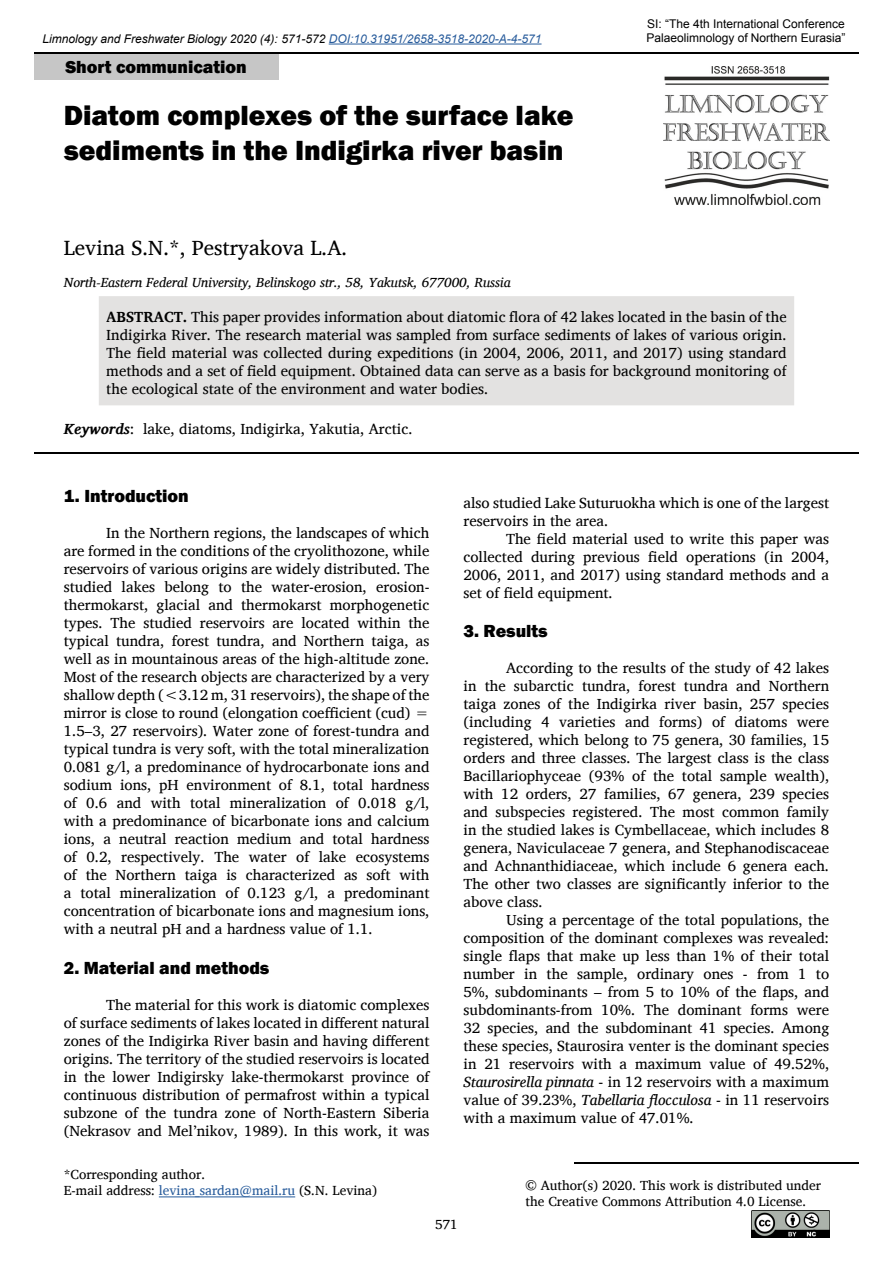
<style>
.page{position:relative;width:893px;height:1263px;background:#fff}
.page>*{position:absolute;margin:0;border:0;box-sizing:border-box;transform-origin:0 0}
.header_article{font:800 28.5px/34.2px "Franklin Gothic";color:#000}
.Autors{font:21px "Charis SIL";color:#000}
.t1{font:800 18px "Franklin Gothic";color:#000}
.t2{font:15px/18px "Charis SIL";color:#000;text-align:justify}
.small_regular{font:13.5px "Charis SIL";color:#000}
.Instituts{font:italic 13.5px "Charis SIL";color:#000}
.t3{font:italic 12px "Arial";color:#000}
.t4{font:12px/14.4px "Arial";color:#000}
.s1{color:#275b9b}
.s2{font-weight:700}
.s3{font-weight:700;font-style:italic}
.s4{font-style:italic}
</style>
<div class="page">
<hr style="left:34px;top:52px;width:825px;height:2px;background:#000">
<hr style="left:329px;top:44px;width:213px;height:1px;background:#275b9b">
<img style="left:663px;top:67px;width:166px;height:138px">
<div style="left:34px;top:54px;width:244px;height:26px;background:#c6c6c6"></div>
<img style="left:751px;top:1210px;width:78px;height:27px">
<hr style="left:574px;top:1162px;width:285px;height:1px;background:#000">
<hr style="left:159px;top:1196px;width:136px;height:1px;background:#275b9b">
<div style="left:99px;top:296px;width:695px;height:110px;background:#e3e2e1"></div>
<hr style="left:34px;top:452px;width:825px;height:1px;background:#000">
<p class="t3" style="left:43px;top:31px;width:500px">Limnology and Freshwater Biology 2020 (4): 571-572 <span class="s1">DOI:10.31951/2658-3518-2020-A-4-571</span></p>
<p class="t1" style="left:65px;top:55px;width:183px">Short communication</p>
<p class="header_article" style="left:64px;top:99px;width:511px">Diatom complexes of the surface lake sediments in the Indigirka river basin</p>
<p class="Autors" style="left:64px;top:236px;width:285px">Levina S.N.*, Pestryakova L.A.</p>
<p class="Instituts" style="left:64px;top:275px;width:449px">North-Eastern Federal University, Belinskogo str., 58, Yakutsk, 677000, Russia</p>
<p class="t4" style="left:646px;top:17px;width:201px">SI: “The 4th International Conference<br>Palaeolimnology of Northern Eurasia”</p>
<p class="t2" style="left:106px;top:307px;width:682px"><span class="s2">ABSTRACT.</span> This paper provides information about diatomic flora of 42 lakes located in the basin of the Indigirka River. The research material was sampled from surface sediments of lakes of various origin.<br>The field material was collected during expeditions (in 2004, 2006, 2011, and 2017) using standard methods and a set of field equipment. Obtained data can serve as a basis for background monitoring of the ecological state of the environment and water bodies.</p>
<p class="t2" style="left:64px;top:420px;width:350px"><span class="s3">Keywords</span>: lake, diatoms, Indigirka, Yakutia, Arctic.</p>
<p class="t1" style="left:64px;top:485px;width:127px">1. Introduction</p>
<p class="t2" style="left:64px;top:524px;width:367px;text-indent:43px">In the Northern regions, the landscapes of which are formed in the conditions of the cryolithozone, while reservoirs of various origins are widely distributed. The studied lakes belong to the water-erosion, erosion&shy;thermokarst, glacial and thermokarst morphogenetic types. The studied reservoirs are located within the typical tundra, forest tundra, and Northern taiga, as well as in mountainous areas of the high-altitude zone.<br>Most of the research objects are characterized by a very shallow depth (&lt;3.12 m, 31 reservoirs), the shape of the mirror is close to round (elongation coefficient (cud) = 1.5–3, 27 reservoirs). Water zone of forest-tundra and typical tundra is very soft, with the total mineralization 0.081 g/l, a predominance of hydrocarbonate ions and sodium ions, pH environment of 8.1, total hardness of 0.6 and with total mineralization of 0.018 g/l, with a predominance of bicarbonate ions and calcium ions, a neutral reaction medium and total hardness of 0.2, respectively. The water of lake ecosystems of the Northern taiga is characterized as soft with a total mineralization of 0.123 g/l, a predominant concentration of bicarbonate ions and magnesium ions, with a neutral pH and a hardness value of 1.1.</p>
<p class="t1" style="left:64px;top:956px;width:207px">2. Material and methods</p>
<p class="t2" style="left:64px;top:996px;width:367px;text-indent:43px">The material for this work is diatomic complexes of surface sediments of lakes located in different natural zones of the Indigirka River basin and having different origins. The territory of the studied reservoirs is located in the lower Indigirsky lake-thermokarst province of continuous distribution of permafrost within a typical subzone of the tundra zone of North-Eastern Siberia (Nekrasov and Mel’nikov, 1989). In this work, it was</p>
<p class="small_regular" style="left:64px;top:1166px;width:143px">*Corresponding author.</p>
<p class="small_regular" style="left:64px;top:1182px;width:315px">E-mail address: <span class="s1">levina_sardan@mail.ru</span> (S.N. Levina)</p>
<p class="t2" style="left:463px;top:493px;width:367px">also studied Lake Suturuokha which is one of the largest reservoirs in the area.</p>
<p class="t2" style="left:463px;top:529px;width:367px;text-indent:43px">The field material used to write this paper was collected during previous field operations (in 2004, 2006, 2011, and 2017) using standard methods and a set of field equipment.</p>
<p class="t1" style="left:463px;top:620px;width:86px">3. Results</p>
<p class="t2" style="left:463px;top:659px;width:367px;text-indent:43px">According to the results of the study of 42 lakes in the subarctic tundra, forest tundra and Northern taiga zones of the Indigirka river basin, 257 species (including 4 varieties and forms) of diatoms were registered, which belong to 75 genera, 30 families, 15 orders and three classes. The largest class is the class Bacillariophyceae (93% of the total sample wealth), with 12 orders, 27 families, 67 genera, 239 species and subspecies registered. The most common family in the studied lakes is Cymbellaceae, which includes 8 genera, Naviculaceae 7 genera, and Stephanodiscaceae and Achnanthidiaceae, which include 6 genera each.<br>The other two classes are significantly inferior to the above class.</p>
<p class="t2" style="left:463px;top:911px;width:367px;text-indent:43px">Using a percentage of the total populations, the composition of the dominant complexes was revealed: single flaps that make up less than 1% of their total number in the sample, ordinary ones - from 1 to 5%, subdominants – from 5 to 10% of the flaps, and subdominants-from 10%. The dominant forms were 32 species, and the subdominant 41 species. Among these species, Staurosira venter is the dominant species in 21 reservoirs with a maximum value of 49.52%, <span class="s4">Staurosirella pinnata</span> - in 12 reservoirs with a maximum value of 39.23%, <span class="s4">Tabellaria flocculosa</span> - in 11 reservoirs with a maximum value of 47.01%.</p>
<p class="small_regular" style="left:526px;top:1177px;width:297px">© Author(s) 2020. This work is distributed under</p>
<p class="small_regular" style="left:526px;top:1193px;width:282px">the Creative Commons Attribution 4.0 License.</p>
<p class="small_regular" style="left:435px;top:1216px;width:24px">571</p>
</div>
